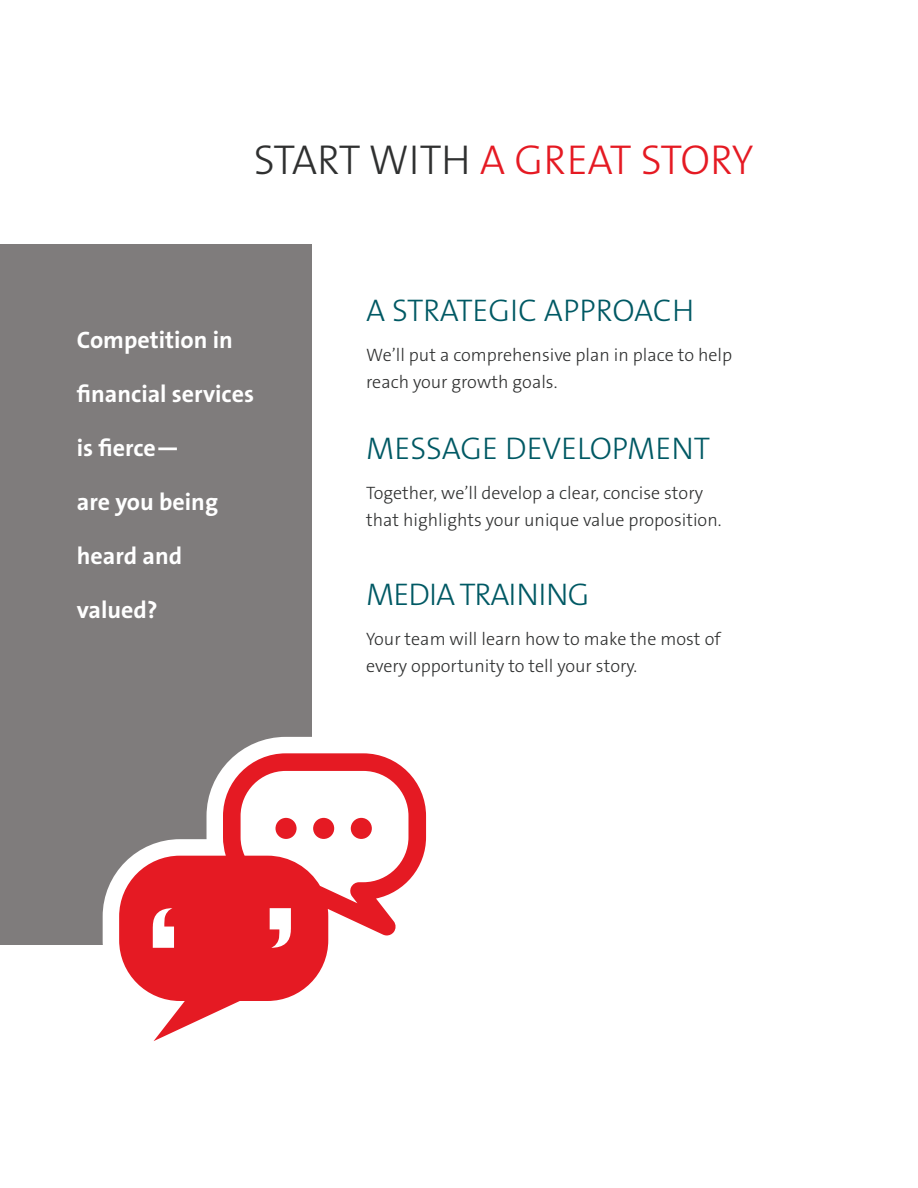
<style>
.page{position:relative;width:918px;height:1188px;background:#fff}
.page>*{position:absolute;margin:0;border:0;box-sizing:border-box;transform-origin:0 0}
.t1{font:300 42px "The Sans B3";letter-spacing:-.015em;color:#e51a23}
.t2{font:300 31.5px "The Sans B3";letter-spacing:-.01em;color:#005964}
.t3{font:300 31.5px "The Sans B3";letter-spacing:-.03em;color:#005964}
.t4{font:700 24px "The Sans B7";color:#fff}
.t5{font:300 18px/27px "The Sans B3";color:#2f3030}
.s1{color:#2f3030}
</style>
<div class="page">
<div style="left:0;top:245px;width:312px;height:700px;background:#7f7c7c"></div>
<svg style="left:103px;top:737px;width:324px;height:208px"></svg>
<svg style="left:119px;top:753px;width:307px;height:288px"></svg>
<p class="t1" style="left:254px;top:137px;width:501px"><span class="s1">START WITH</span> A GREAT STORY</p>
<p class="t4" style="left:77px;top:327px;width:157px">Competition in</p>
<p class="t4" style="left:77px;top:381px;width:179px">financial services</p>
<p class="t4" style="left:77px;top:435px;width:105px">is fierce—</p>
<p class="t4" style="left:77px;top:489px;width:143px">are you being</p>
<p class="t4" style="left:77px;top:543px;width:107px">heard and</p>
<p class="t4" style="left:77px;top:597px;width:82px">valued?</p>
<p class="t2" style="left:366px;top:293px;width:330px">A STRATEGIC APPROACH</p>
<p class="t5" style="left:366px;top:342px;width:367px">We’ll put a comprehensive plan in place to help reach your growth goals.</p>
<p class="t2" style="left:366px;top:431px;width:346px">MESSAGE DEVELOPMENT</p>
<p class="t5" style="left:366px;top:480px;width:357px">Together, we’ll develop a clear, concise story that highlights your unique value proposition.</p>
<p class="t3" style="left:366px;top:577px;width:225px">MEDIA TRAINING</p>
<p class="t5" style="left:366px;top:626px;width:356px">Your team will learn how to make the most of every opportunity to tell your story.</p>
</div>
